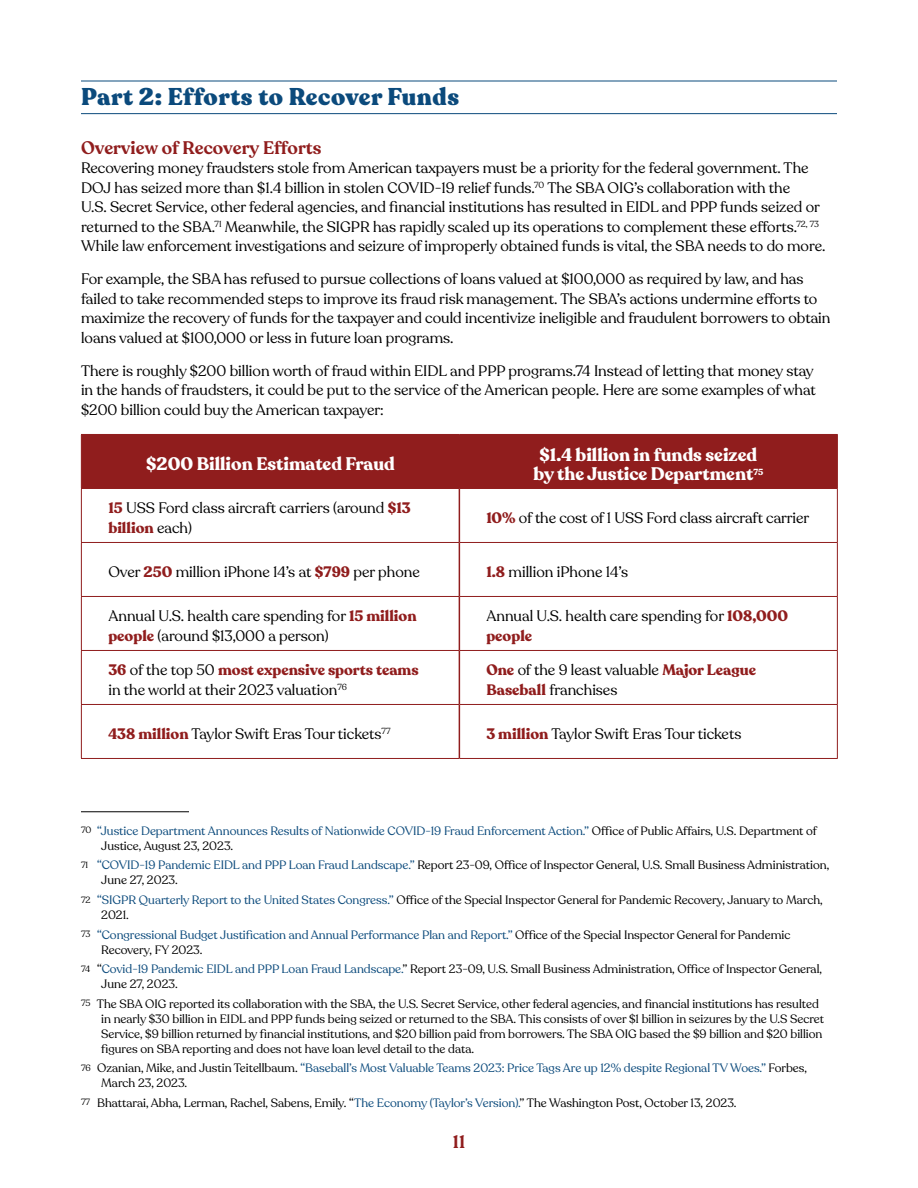
<style>
.page{position:relative;width:918px;height:1188px;background:#fff}
.page>*{position:absolute;margin:0;border:0;box-sizing:border-box;transform-origin:0 0}
.Heading_2{font:900 24px "Recoleta";letter-spacing:.025em;color:#0b4a7c}
.Body{font:700 18px/19.5px "Recoleta";color:#fff;text-align:center}
.Heading_3{font:600 18px "Recoleta";color:#901d1d}
.Body-2{font:15px/19.5px "Recoleta";color:#000}
.Footnote_text{font:12px/15px "Recoleta";color:#000}
.Footnote_text-2{font:12px/15px "Recoleta";color:#0b4a7c}
.s1{font-weight:700;color:#901d1d}
.s2{font-size:9px;color:#000}
.s3{color:#000}
.s4{font-size:9px}
.s5{color:#0b4a7c}
</style>
<div class="page">
<hr style="left:81px;top:113px;width:756px;height:1px;background:#0b4a7c">
<hr style="left:81px;top:81px;width:756px;height:1px;background:#0b4a7c">
<div style="left:82px;top:435px;width:755px;height:53px;background:#901d1d"></div>
<hr style="left:459px;top:435px;width:1px;height:53px;background:#901d1d">
<hr style="left:459px;top:489px;width:1px;height:53px;background:#901d1d">
<hr style="left:459px;top:543px;width:1px;height:53px;background:#901d1d">
<hr style="left:459px;top:597px;width:1px;height:53px;background:#901d1d">
<hr style="left:459px;top:651px;width:1px;height:53px;background:#901d1d">
<hr style="left:459px;top:705px;width:1px;height:53px;background:#901d1d">
<hr style="left:81px;top:434px;width:378px;height:1px;background:#901d1d">
<hr style="left:81px;top:435px;width:1px;height:53px;background:#901d1d">
<hr style="left:459px;top:434px;width:379px;height:1px;background:#901d1d">
<hr style="left:837px;top:435px;width:1px;height:53px;background:#901d1d">
<hr style="left:81px;top:488px;width:378px;height:1px;background:#901d1d">
<hr style="left:81px;top:489px;width:1px;height:53px;background:#901d1d">
<hr style="left:459px;top:488px;width:379px;height:1px;background:#901d1d">
<hr style="left:837px;top:489px;width:1px;height:53px;background:#901d1d">
<hr style="left:81px;top:542px;width:378px;height:1px;background:#901d1d">
<hr style="left:81px;top:543px;width:1px;height:53px;background:#901d1d">
<hr style="left:459px;top:542px;width:379px;height:1px;background:#901d1d">
<hr style="left:837px;top:543px;width:1px;height:53px;background:#901d1d">
<hr style="left:81px;top:596px;width:378px;height:1px;background:#901d1d">
<hr style="left:81px;top:597px;width:1px;height:53px;background:#901d1d">
<hr style="left:459px;top:596px;width:379px;height:1px;background:#901d1d">
<hr style="left:837px;top:597px;width:1px;height:53px;background:#901d1d">
<hr style="left:81px;top:650px;width:378px;height:1px;background:#901d1d">
<hr style="left:81px;top:651px;width:1px;height:53px;background:#901d1d">
<hr style="left:459px;top:650px;width:379px;height:1px;background:#901d1d">
<hr style="left:837px;top:651px;width:1px;height:53px;background:#901d1d">
<hr style="left:81px;top:704px;width:378px;height:1px;background:#901d1d">
<hr style="left:81px;top:705px;width:1px;height:53px;background:#901d1d">
<hr style="left:459px;top:704px;width:379px;height:1px;background:#901d1d">
<hr style="left:837px;top:705px;width:1px;height:53px;background:#901d1d">
<hr style="left:81px;top:758px;width:378px;height:1px;background:#901d1d">
<hr style="left:459px;top:758px;width:379px;height:1px;background:#901d1d">
<hr style="left:81px;top:811px;width:108px;height:1px;background:#000">
<p class="Heading_2" style="left:81px;top:81px;width:380px">Part 2: Efforts to Recover Funds</p>
<p class="Heading_3" style="left:81px;top:136px;width:242px">Overview of Recovery Efforts</p>
<p class="Body-2" style="left:81px;top:158px;width:746px">Recovering money fraudsters stole from American taxpayers must be a priority for the federal government. The DOJ has seized more than $1.4 billion in stolen COVID-19 relief funds.<sup>70</sup> The SBA OIG’s collaboration with the<br>U.S. Secret Service, other federal agencies, and financial institutions has resulted in EIDL and PPP funds seized or returned to the SBA.<sup>71</sup> Meanwhile, the SIGPR has rapidly scaled up its operations to complement these efforts.<sup>72,</sup> <sup>73<br></sup>While law enforcement investigations and seizure of improperly obtained funds is vital, the SBA needs to do more.</p>
<p class="Body-2" style="left:81px;top:269px;width:751px">For example, the SBA has refused to pursue collections of loans valued at $100,000 as required by law, and has failed to take recommended steps to improve its fraud risk management. The SBA’s actions undermine efforts to maximize the recovery of funds for the taxpayer and could incentivize ineligible and fraudulent borrowers to obtain loans valued at $100,000 or less in future loan programs.</p>
<p class="Body-2" style="left:81px;top:361px;width:736px">There is roughly $200 billion worth of fraud within EIDL and PPP programs.74 Instead of letting that money stay in the hands of fraudsters, it could be put to the service of the American people. Here are some examples of what $200 billion could buy the American taxpayer:</p>
<p class="Body" style="left:146px;top:455px;width:250px">$200 Billion Estimated Fraud</p>
<p class="Body" style="left:534px;top:445px;width:231px">$1.4 billion in funds seized by the Justice Department<sup>75</sup></p>
<p class="Body-2" style="left:108px;top:499px;width:304px"><span class="s1">15</span> USS Ford class aircraft carriers (around <span class="s1">$13 billion</span> each)</p>
<p class="Body-2" style="left:486px;top:508px;width:324px"><span class="s1">10%</span> of the cost of 1 USS Ford class aircraft carrier</p>
<p class="Body-2" style="left:108px;top:562px;width:313px">Over <span class="s1">250</span> million iPhone 14’s at <span class="s1">$799</span> per phone</p>
<p class="Body-2" style="left:486px;top:562px;width:143px"><span class="s1">1.8</span> million iPhone 14’s</p>
<p class="Body-2" style="left:108px;top:607px;width:310px">Annual U.S. health care spending for <span class="s1">15 million people</span> (around $13,000 a person)</p>
<p class="Body-2" style="left:486px;top:607px;width:303px">Annual U.S. health care spending for <span class="s1">108,000 people</span></p>
<p class="Body-2" style="left:108px;top:661px;width:312px"><span class="s1">36</span> of the top 50 <span class="s1">most expensive sports teams </span>in the world at their 2023 valuation<sup>76</sup></p>
<p class="Body-2" style="left:486px;top:661px;width:271px"><span class="s1">One</span> of the 9 least valuable <span class="s1">Major League<br>Baseball</span> franchises</p>
<p class="Body-2" style="left:108px;top:724px;width:284px"><span class="s1">438 million</span> Taylor Swift Eras Tour tickets<sup>77</sup></p>
<p class="Body-2" style="left:486px;top:724px;width:257px"><span class="s1">3 million</span> Taylor Swift Eras Tour tickets</p>
<p class="Footnote_text-2" style="left:101px;top:823px;width:717px;text-indent:-20px"><span class="s2">70</span> “Justice Department Announces Results of Nationwide COVID-19 Fraud Enforcement Action.” <span class="s3">Office of Public Affairs, U.S. Department of<br>Justice, August 23, 2023.</span></p>
<p class="Footnote_text" style="left:101px;top:858px;width:729px;text-indent:-20px"><span class="s4">71</span> <span class="s5">“COVID-19 Pandemic EIDL and PPP Loan Fraud Landscape.”</span> Report 23-09, Office of Inspector General, U.S. Small Business Administration,<br>June 27, 2023.</p>
<p class="Footnote_text" style="left:101px;top:893px;width:723px;text-indent:-20px"><span class="s4">72</span> <span class="s5">“SIGPR Quarterly Report to the United States Congress.”</span> Office of the Special Inspector General for Pandemic Recovery, January to March,<br>2021.</p>
<p class="Footnote_text-2" style="left:101px;top:927px;width:691px;text-indent:-20px"><span class="s2">73</span> “Congressional Budget Justification and Annual Performance Plan and Report.” <span class="s3">Office of the Special Inspector General for Pandemic<br>Recovery, FY 2023.</span></p>
<p class="Footnote_text" style="left:101px;top:962px;width:722px;text-indent:-20px"><span class="s4">74</span> “<span class="s5">Covid-19 Pandemic EIDL and PPP Loan Fraud Landscape.</span>” Report 23-09, U.S. Small Business Administration, Office of Inspector General,<br>June 27, 2023.</p>
<p class="Footnote_text" style="left:101px;top:996px;width:724px;text-indent:-20px"><span class="s4">75</span> The SBA OIG reported its collaboration with the SBA, the U.S. Secret Service, other federal agencies, and financial institutions has resulted in nearly $30 billion in EIDL and PPP funds being seized or returned to the SBA. This consists of over $1 billion in seizures by the U.S Secret Service, $9 billion returned by financial institutions, and $20 billion paid from borrowers. The SBA OIG based the $9 billion and $20 billion figures on SBA reporting and does not have loan level detail to the data.</p>
<p class="Footnote_text-2" style="left:101px;top:1061px;width:707px;text-indent:-20px"><span class="s2">76</span> <span class="s3">Ozanian, Mike, and Justin Teitellbaum.</span> “Baseball’s Most Valuable Teams 2023: Price Tags Are up 12% despite Regional TV Woes.” <span class="s3">Forbes,<br>March 23, 2023.</span></p>
<p class="Footnote_text" style="left:81px;top:1096px;width:657px"><span class="s4">77</span> Bhattarai, Abha, Lerman, Rachel, Sabens, Emily. “<span class="s5">The Economy (Taylor’s Version).</span>” The Washington Post, October 13, 2023.</p>
<p class="Heading_3" style="left:453px;top:1130px;width:14px">11</p>
</div>
